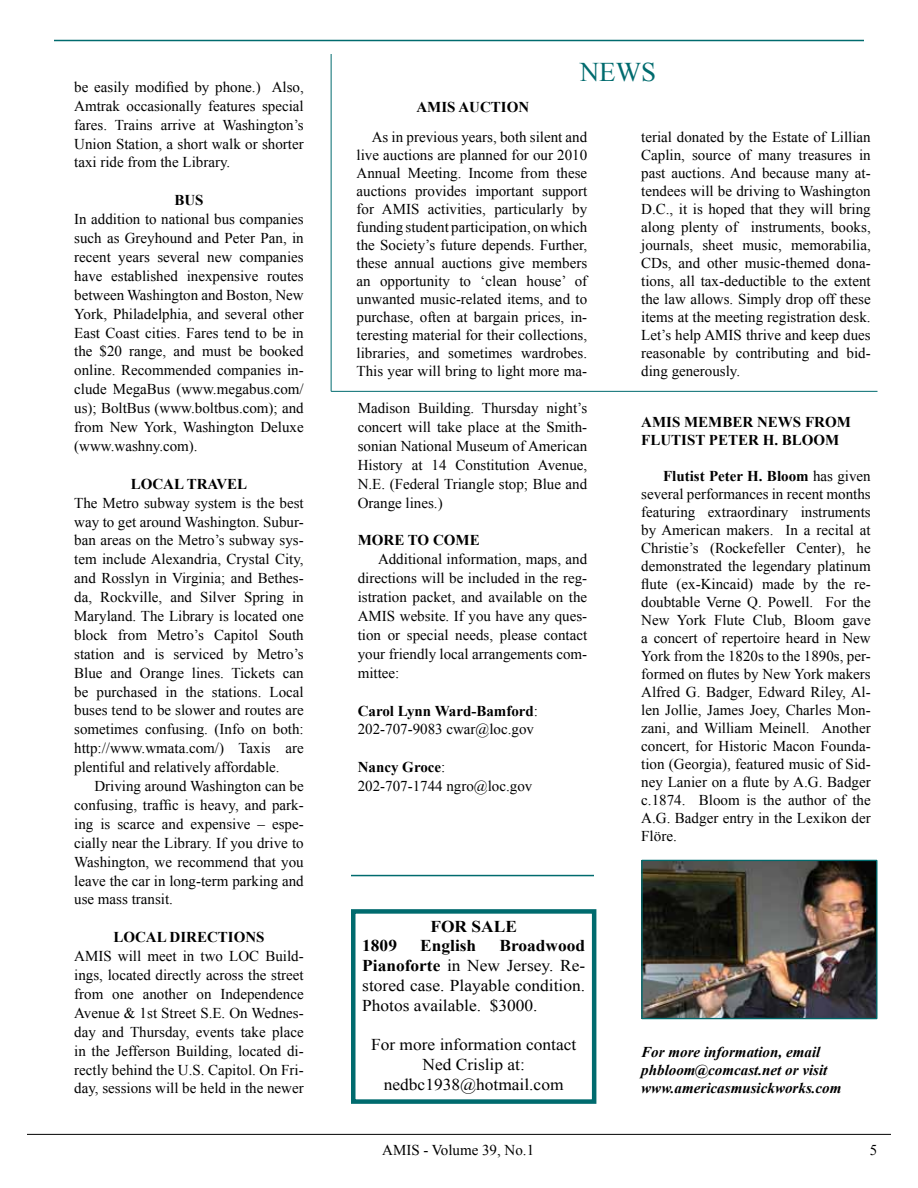
<style>
.page{position:relative;width:918px;height:1188px;background:#fff}
.page>*{position:absolute;margin:0;border:0;box-sizing:border-box;transform-origin:0 0}
.t1{font:27px "Times New Roman";color:#006b6e}
.t2{font:16.5px/19.8px "Times New Roman";color:#000;text-align:justify;scale:1.05 1}
.t3{font:700 16.5px "Times New Roman";color:#000;scale:1.05 1}
.t4{font:15px/18.9px "Times New Roman";color:#000;text-align:justify}
.t5{font:700 15px/18px "Times New Roman";color:#000}
.t6{font:italic 700 15px/18px "Times New Roman";color:#000}
.s1{font-weight:700}
</style>
<div class="page">
<hr style="left:27px;top:1134px;width:864px;height:1px;background:#000">
<hr style="left:54px;top:40px;width:810px;height:1px;background:#006b6e">
<div style="left:351px;top:909px;width:245px;height:195px;border:4px solid #006b6e"></div>
<img style="left:643px;top:862px;width:232px;height:155px">
<div style="left:641px;top:860px;width:236px;height:159px;border:1px solid #006b6e"></div>
<hr style="left:331px;top:391px;width:547px;height:1px;background:#006b6e">
<hr style="left:351px;top:875px;width:243px;height:1px;background:#006b6e">
<hr style="left:331px;top:54px;width:1px;height:337px;background:#006b6e">
<p class="t4" style="left:74px;top:77px;width:231px">be easily modified by phone.) Also, Amtrak occasionally features special fares. Trains arrive at Washington’s Union Station, a short walk or shorter taxi ride from the Library.</p>
<p class="t5" style="left:174px;top:191px;width:31px">BUS</p>
<p class="t4" style="left:74px;top:209px;width:231px">In addition to national bus companies such as Greyhound and Peter Pan, in recent years several new companies have established inexpensive routes between Washington and Boston, New York, Philadelphia, and several other East Coast cities. Fares tend to be in the $20 range, and must be booked online. Recommended companies in&shy;clude MegaBus (www.megabus.com/ us); BoltBus (www.boltbus.com); and from New York, Washington Deluxe (www.washny.com).</p>
<p class="t5" style="left:131px;top:474px;width:118px">LOCAL TRAVEL</p>
<p class="t4" style="left:74px;top:493px;width:231px">The Metro subway system is the best way to get around Washington. Subur&shy;ban areas on the Metro’s subway sys&shy;tem include Alexandria, Crystal City, and Rosslyn in Virginia; and Bethes&shy;da, Rockville, and Silver Spring in Maryland. The Library is located one block from Metro’s Capitol South station and is serviced by Metro’s Blue and Orange lines. Tickets can be purchased in the stations. Local buses tend to be slower and routes are sometimes confusing. (Info on both: http://www.wmata.com/) Taxis are plentiful and relatively affordable.</p>
<p class="t4" style="left:74px;top:776px;width:231px;text-indent:20px">Driving around Washington can be confusing, traffic is heavy, and park&shy;ing is scarce and expensive – espe&shy;cially near the Library. If you drive to Washington, we recommend that you leave the car in long-term parking and use mass transit.</p>
<p class="t5" style="left:113px;top:928px;width:153px">LOCAL DIRECTIONS</p>
<p class="t4" style="left:74px;top:946px;width:231px">AMIS will meet in two LOC Build&shy;ings, located directly across the street from one another on Independence Avenue &amp; 1st Street S.E. On Wednes&shy;day and Thursday, events take place in the Jefferson Building, located di&shy;rectly behind the U.S. Capitol. On Fri&shy;day, sessions will be held in the newer</p>
<p class="t5" style="left:416px;top:98px;width:114px">AMIS AUCTION</p>
<h1 class="t1" style="left:580px;top:54px;width:78px">NEWS</h1>
<p class="t4" style="left:357px;top:127px;width:232px;line-height:18px;text-indent:15px">As in previous years, both silent and live auctions are planned for our 2010<br>Annual Meeting. Income from these auctions provides important support for AMIS activities, particularly by funding student participation, on which the Society’s future depends. Further, these annual auctions give members an opportunity to ‘clean house’ of unwanted music-related items, and to purchase, often at bargain prices, in&shy;teresting material for their collections, libraries, and sometimes wardrobes.<br>This year will bring to light more ma-</p>
<p class="t4" style="left:358px;top:398px;width:231px">Madison Building. Thursday night’s concert will take place at the Smith&shy;sonian National Museum of American History at 14 Constitution Avenue, N.E. (Federal Triangle stop; Blue and Orange lines.)</p>
<p class="t5" style="left:358px;top:531px;width:123px">MORE TO COME</p>
<p class="t4" style="left:358px;top:550px;width:231px;text-indent:20px">Additional information, maps, and directions will be included in the reg&shy;istration packet, and available on the AMIS website. If you have any ques&shy;tion or special needs, please contact your friendly local arrangements com&shy;mittee:</p>
<p class="t4" style="left:358px;top:701px;width:182px"><span class="s1">Carol Lynn Ward-Bamford</span>:<br>202-707-9083 cwar@loc.gov</p>
<p class="t4" style="left:358px;top:758px;width:176px"><span class="s1">Nancy Groce</span>:<br>202-707-1744 ngro@loc.gov</p>
<p class="t3" style="left:430px;top:915px;width:84px">FOR SALE</p>
<p class="t3" style="left:362px;top:934px;width:35px">1809</p>
<p class="t3" style="left:420px;top:934px;width:55px">English</p>
<p class="t2" style="left:362px;top:936px;width:214px;text-indent:137px"><span class="s1">Broadwood Pianoforte</span> in New Jersey. Re&shy;stored case. Playable condition.<br>Photos available. $3000.</p>
<p class="t2" style="left:371px;top:1035px;width:197px;text-align:center">For more information contact<br>Ned Crislip at: nedbc1938@hotmail.com</p>
<p class="t4" style="left:641px;top:127px;width:231px;line-height:18px">terial donated by the Estate of Lillian Caplin, source of many treasures in past auctions. And because many at&shy;tendees will be driving to Washington D.C., it is hoped that they will bring along plenty of instruments, books, journals, sheet music, memorabilia, CDs, and other music-themed dona&shy;tions, all tax-deductible to the extent the law allows. Simply drop off these items at the meeting registration desk.<br>Let’s help AMIS thrive and keep dues reasonable by contributing and bid&shy;ding generously.</p>
<p class="t5" style="left:641px;top:413px;width:211px">AMIS MEMBER NEWS FROM<br>FLUTIST PETER H. BLOOM</p>
<p class="t4" style="left:641px;top:467px;width:231px;line-height:18px;text-indent:22px"><span class="s1">Flutist Peter H. Bloom</span> has given several performances in recent months featuring extraordinary instruments by American makers. In a recital at Christie’s (Rockefeller Center), he demonstrated the legendary platinum flute (ex-Kincaid) made by the re&shy;doubtable Verne Q. Powell. For the New York Flute Club, Bloom gave a concert of repertoire heard in New York from the 1820s to the 1890s, per&shy;formed on flutes by New York makers Alfred G. Badger, Edward Riley, Al&shy;len Jollie, James Joey, Charles Mon&shy;zani, and William Meinell. Another concert, for Historic Macon Founda&shy;tion (Georgia), featured music of Sid&shy;ney Lanier on a flute by A.G. Badger c.1874. Bloom is the author of the A.G. Badger entry in the Lexikon der Flöre.</p>
<p class="t6" style="left:641px;top:1043px;width:202px">For more information, email phbloom@comcast.net or visit www.americasmusickworks.com</p>
<p class="t4" style="left:382px;top:1141px;width:153px">AMIS - Volume 39, No.1</p>
<p class="t4" style="left:870px;top:1141px;width:9px">5</p>
</div>
